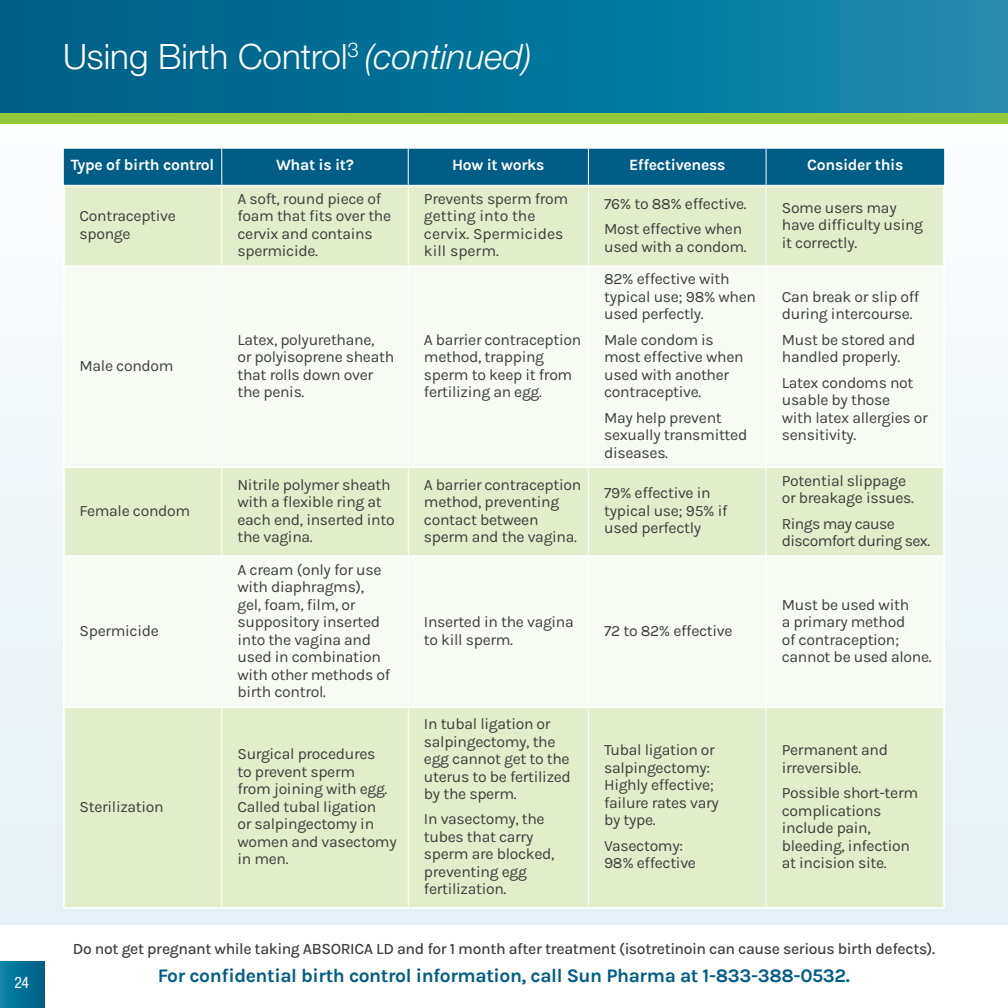
<style>
.page{position:relative;width:1008px;height:1008px;background:#fff}
.page>*{position:absolute;margin:0;border:0;box-sizing:border-box;transform-origin:0 0}
.SH1{font:300 35px "Helvetica Neue LT Std";color:#fff}
.t1{font:700 19.25px "Karla";letter-spacing:-.02em;color:#005d85}
.Table_Body_2{font:15.75px/17.5px "Karla";letter-spacing:-.02em;color:#3e3e3f}
.t2{font:500 15.75px "Karla";letter-spacing:-.025em;color:#3e3e3f}
.Table_Head{font:700 15.75px "Karla";letter-spacing:-.02em;color:#fff}
.Table_Body_2-2{font:15.75px/17.5px "Karla";color:#3e3e3f}
.Table_Body_2-3{font:15.75px/17.5px "Karla";letter-spacing:-.04em;color:#3e3e3f}
.t3{font:condensed 15.75px "Helvetica Neue LT Std";color:#fff}
.s1{font-style:italic}
</style>
<div class="page">
<div style="left:0;top:48px;width:1008px;height:877px;background:#f1f7f9"></div>
<svg style="left:0;top:0;width:1007px;height:113px;background:#06749a"></svg>
<hr style="left:1007px;top:0;width:1px;height:118px;background:#2a8db0">
<div style="left:0;top:113px;width:1008px;height:10px;background:#94c83c"></div>
<div style="left:0;top:962px;width:45px;height:46px;background:linear-gradient(to right,#0784a9,#005e85)"></div>
<div style="left:64px;top:149px;width:880px;height:36px;background:#005d85"></div>
<div style="left:65px;top:187px;width:878px;height:720px;background:#e1edcb"></div>
<svg style="left:65px;top:267px;width:878px;height:439px"></svg>
<hr style="left:63px;top:466px;width:158px;height:2px;background:#fff">
<hr style="left:222px;top:466px;width:186px;height:2px;background:#fff">
<hr style="left:409px;top:466px;width:179px;height:2px;background:#fff">
<hr style="left:589px;top:466px;width:177px;height:2px;background:#fff">
<hr style="left:767px;top:466px;width:178px;height:2px;background:#fff">
<hr style="left:221px;top:149px;width:1px;height:36px;background:#fff">
<hr style="left:408px;top:149px;width:1px;height:36px;background:#fff">
<hr style="left:588px;top:149px;width:1px;height:36px;background:#fff">
<hr style="left:766px;top:149px;width:1px;height:36px;background:#fff">
<hr style="left:221px;top:187px;width:1px;height:78px;background:#fff">
<hr style="left:408px;top:187px;width:1px;height:78px;background:#fff">
<hr style="left:588px;top:187px;width:1px;height:78px;background:#fff">
<hr style="left:766px;top:187px;width:1px;height:78px;background:#fff">
<hr style="left:221px;top:267px;width:1px;height:200px;background:#fff">
<hr style="left:408px;top:267px;width:1px;height:200px;background:#fff">
<hr style="left:588px;top:267px;width:1px;height:200px;background:#fff">
<hr style="left:766px;top:267px;width:1px;height:200px;background:#fff">
<hr style="left:221px;top:467px;width:1px;height:88px;background:#fff">
<hr style="left:408px;top:467px;width:1px;height:88px;background:#fff">
<hr style="left:588px;top:467px;width:1px;height:88px;background:#fff">
<hr style="left:766px;top:467px;width:1px;height:88px;background:#fff">
<hr style="left:221px;top:557px;width:1px;height:149px;background:#fff">
<hr style="left:408px;top:557px;width:1px;height:149px;background:#fff">
<hr style="left:588px;top:557px;width:1px;height:149px;background:#fff">
<hr style="left:766px;top:557px;width:1px;height:149px;background:#fff">
<hr style="left:221px;top:708px;width:1px;height:199px;background:#fff">
<hr style="left:408px;top:708px;width:1px;height:199px;background:#fff">
<hr style="left:588px;top:708px;width:1px;height:199px;background:#fff">
<hr style="left:766px;top:708px;width:1px;height:199px;background:#fff">
<hr style="left:63px;top:265px;width:159px;height:2px;background:#fff">
<hr style="left:222px;top:265px;width:186px;height:2px;background:#fff">
<hr style="left:408px;top:265px;width:180px;height:2px;background:#fff">
<hr style="left:588px;top:265px;width:178px;height:2px;background:#fff">
<hr style="left:766px;top:265px;width:179px;height:2px;background:#fff">
<hr style="left:63px;top:185px;width:159px;height:2px;background:#fff">
<hr style="left:222px;top:185px;width:186px;height:2px;background:#fff">
<hr style="left:408px;top:185px;width:180px;height:2px;background:#fff">
<hr style="left:588px;top:185px;width:178px;height:2px;background:#fff">
<hr style="left:766px;top:185px;width:179px;height:2px;background:#fff">
<hr style="left:63px;top:187px;width:2px;height:78px;background:#fff">
<hr style="left:943px;top:187px;width:2px;height:78px;background:#fff">
<hr style="left:63px;top:267px;width:2px;height:199px;background:#fff">
<hr style="left:943px;top:267px;width:2px;height:199px;background:#fff">
<hr style="left:63px;top:468px;width:2px;height:87px;background:#fff">
<hr style="left:943px;top:468px;width:2px;height:87px;background:#fff">
<hr style="left:63px;top:555px;width:159px;height:2px;background:#fff">
<hr style="left:63px;top:557px;width:2px;height:149px;background:#fff">
<hr style="left:222px;top:555px;width:186px;height:2px;background:#fff">
<hr style="left:408px;top:555px;width:180px;height:2px;background:#fff">
<hr style="left:588px;top:555px;width:178px;height:2px;background:#fff">
<hr style="left:766px;top:555px;width:179px;height:2px;background:#fff">
<hr style="left:943px;top:557px;width:2px;height:149px;background:#fff">
<hr style="left:63px;top:706px;width:159px;height:2px;background:#fff">
<hr style="left:63px;top:708px;width:2px;height:199px;background:#fff">
<hr style="left:222px;top:706px;width:186px;height:2px;background:#fff">
<hr style="left:408px;top:706px;width:180px;height:2px;background:#fff">
<hr style="left:588px;top:706px;width:178px;height:2px;background:#fff">
<hr style="left:766px;top:706px;width:179px;height:2px;background:#fff">
<hr style="left:943px;top:708px;width:2px;height:199px;background:#fff">
<hr style="left:63px;top:907px;width:159px;height:2px;background:#fff">
<hr style="left:222px;top:907px;width:186px;height:2px;background:#fff">
<hr style="left:408px;top:907px;width:180px;height:2px;background:#fff">
<hr style="left:588px;top:907px;width:178px;height:2px;background:#fff">
<hr style="left:766px;top:907px;width:179px;height:2px;background:#fff">
<p class="t3" style="left:14px;top:973px;width:16px">24</p>
<p class="SH1" style="left:63px;top:35px;width:470px">Using Birth Control<sup>3</sup> <span class="s1">(continued)</span></p>
<p class="Table_Head" style="left:71px;top:155px;width:145px">Type of birth control</p>
<p class="Table_Head" style="left:276px;top:155px;width:79px">What is it?</p>
<p class="Table_Head" style="left:452px;top:155px;width:94px">How it works</p>
<p class="Table_Head" style="left:629px;top:155px;width:98px">Effectiveness</p>
<p class="Table_Head" style="left:807px;top:155px;width:98px">Consider this</p>
<p class="Table_Body_2" style="left:80px;top:207px;width:98px">Contraceptive sponge</p>
<p class="Table_Body_2" style="left:238px;top:189px;width:155px">A soft, round piece of foam that fits over the cervix and contains spermicide.</p>
<p class="Table_Body_2-2" style="left:424px;top:189px;width:146px">Prevents sperm from getting into the cervix. Spermicides kill sperm.</p>
<p class="Table_Body_2" style="left:604px;top:194px;width:144px">76% to 88% effective.</p>
<p class="Table_Body_2" style="left:782px;top:198px;width:143px">Some users may have difficulty using it correctly.</p>
<p class="Table_Body_2" style="left:604px;top:220px;width:144px">Most effective when used with a condom.</p>
<p class="Table_Body_2" style="left:80px;top:356px;width:95px">Male condom</p>
<p class="Table_Body_2" style="left:80px;top:501px;width:112px">Female condom</p>
<p class="Table_Body_2" style="left:80px;top:621px;width:81px">Spermicide</p>
<p class="Table_Body_2" style="left:80px;top:797px;width:86px">Sterilization</p>
<p class="Table_Body_2" style="left:238px;top:330px;width:158px">Latex, polyurethane,<br>or polyisoprene sheath that rolls down over the penis.</p>
<p class="Table_Body_2" style="left:424px;top:330px;width:159px">A barrier contraception method, trapping sperm to keep it from fertilizing an egg.</p>
<p class="Table_Body_2" style="left:604px;top:270px;width:153px">82% effective with typical use; 98% when used perfectly.</p>
<p class="Table_Body_2" style="left:604px;top:330px;width:141px">Male condom is most effective when used with another contraceptive.</p>
<p class="Table_Body_2" style="left:604px;top:408px;width:145px">May help prevent sexually transmitted diseases.</p>
<p class="Table_Body_2" style="left:238px;top:475px;width:159px">Nitrile polymer sheath with a flexible ring at each end, inserted into the vagina.</p>
<p class="Table_Body_2" style="left:424px;top:475px;width:159px">A barrier contraception method, preventing contact between sperm and the vagina.</p>
<p class="Table_Body_2" style="left:604px;top:484px;width:125px">79% effective in typical use; 95% if used perfectly</p>
<p class="Table_Body_2" style="left:238px;top:560px;width:154px">A cream (only for use with diaphragms), gel, foam, film, or suppository inserted into the vagina and used in combination with other methods of birth control.</p>
<p class="Table_Body_2" style="left:238px;top:745px;width:161px">Surgical procedures<br>to prevent sperm<br>from joining with egg.<br>Called tubal ligation<br>or salpingectomy in women and vasectomy in men.</p>
<p class="Table_Body_2" style="left:424px;top:613px;width:151px">Inserted in the vagina to kill sperm.</p>
<p class="Table_Body_2" style="left:604px;top:621px;width:130px">72 to 82% effective</p>
<p class="Table_Body_2" style="left:424px;top:715px;width:148px">In tubal ligation or salpingectomy, the egg cannot get to the uterus to be fertilized by the sperm.</p>
<p class="Table_Body_2" style="left:424px;top:810px;width:132px">In vasectomy, the tubes that carry sperm are blocked, preventing egg fertilization.</p>
<p class="Table_Body_2" style="left:604px;top:741px;width:116px">Tubal ligation or salpingectomy:<br>Highly effective; failure rates vary by type.</p>
<p class="Table_Body_2" style="left:604px;top:836px;width:93px">Vasectomy:<br>98% effective</p>
<p class="Table_Body_2" style="left:782px;top:287px;width:139px">Can break or slip off during intercourse.</p>
<p class="Table_Body_2" style="left:782px;top:330px;width:135px">Must be stored and handled properly.</p>
<p class="Table_Body_2" style="left:782px;top:373px;width:148px">Latex condoms not usable by those<br>with latex allergies or sensitivity.</p>
<p class="Table_Body_2" style="left:782px;top:471px;width:134px">Potential slippage or breakage issues.</p>
<p class="Table_Body_2-3" style="left:782px;top:514px;width:150px">Rings may cause discomfort during sex.</p>
<p class="Table_Body_2" style="left:782px;top:595px;width:151px">Must be used with<br>a primary method<br>of contraception; cannot be used alone.</p>
<p class="Table_Body_2" style="left:782px;top:741px;width:108px">Permanent and irreversible.</p>
<p class="Table_Body_2" style="left:782px;top:784px;width:138px">Possible short-term complications include pain, bleeding, infection at incision site.</p>
<p class="t2" style="left:73px;top:938px;width:864px">Do not get pregnant while taking ABSORICA LD and for 1 month after treatment (isotretinoin can cause serious birth defects).</p>
<p class="t1" style="left:158px;top:963px;width:694px">For confidential birth control information, call Sun Pharma at 1-833-388-0532.</p>
</div>
